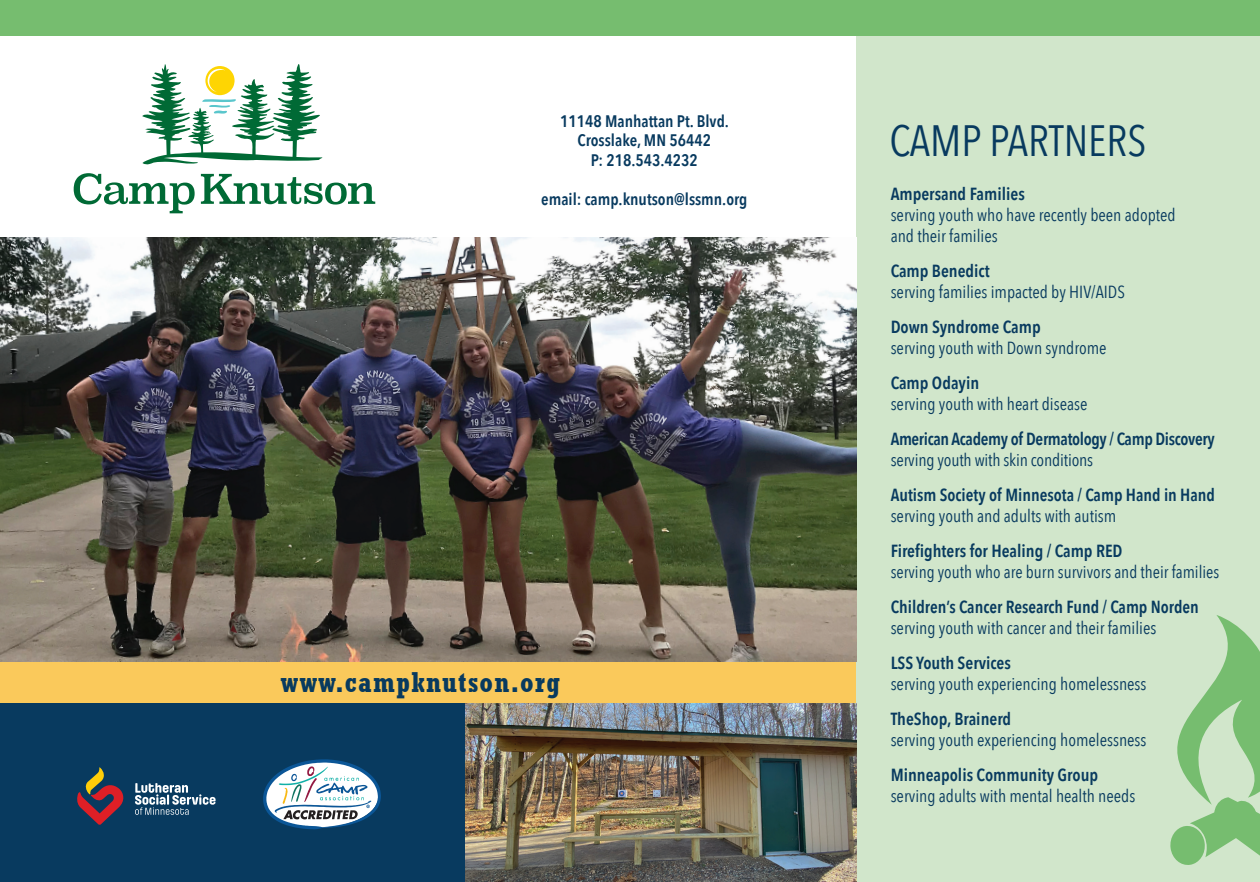
<style>
.page{position:relative;width:1260px;height:882px;background:#fff}
.page>*{position:absolute;margin:0;border:0;box-sizing:border-box;transform-origin:0 0}
.t1{font:43.75px "Avenir Next Condensed";color:#083a5f}
.t2{font:700 condensed 27.12px "Rockwell Nova";letter-spacing:.05em;color:#083a5f}
.t3{font:17.5px/21px "Avenir Next Condensed";color:#083a5f}
.t4{font:600 17.5px "Avenir Next Condensed";color:#083a5f}
.t5{font:600 17.5px "Avenir Next Condensed";letter-spacing:-.02em;color:#083a5f}
.t6{font:600 16.62px/19.4px "Avenir Next Condensed";color:#083a5f;text-align:center}
</style>
<div class="page">
<div style="left:0;top:662px;width:1260px;height:41px;background:#fac95b"></div>
<div style="left:857px;top:35px;width:403px;height:847px;background:#d1e6cb"></div>
<img style="left:465px;top:703px;width:392px;height:179px">
<div style="left:0;top:703px;width:465px;height:179px;background:#083a5f"></div>
<svg style="left:135px;top:783px;width:81px;height:32px"></svg>
<svg style="left:77px;top:767px;width:47px;height:58px"></svg>
<svg style="left:263px;top:759px;width:118px;height:70px"></svg>
<svg style="left:74px;top:173px;width:121px;height:40px"></svg>
<svg style="left:201px;top:174px;width:174px;height:31px"></svg>
<svg style="left:142px;top:64px;width:181px;height:101px"></svg>
<div style="left:0;top:0;width:1260px;height:35px;background:#76bd6f"></div>
<svg style="left:1170px;top:615px;width:90px;height:250px"></svg>
<img style="left:0;top:237px;width:857px;height:425px">
<p class="t6" style="left:560px;top:111px;width:170px">11148 Manhattan Pt. Blvd.<br>Crosslake, MN 56442<br>P: 218.543.4232</p>
<p class="t6" style="left:541px;top:189px;width:208px">email: camp.knutson@lssmn.org</p>
<h2 class="t2" style="left:281px;top:666px;width:281px">www.campknutson.org</h2>
<h1 class="t1" style="left:889px;top:103px;width:258px">CAMP PARTNERS</h1>
<p class="t4" style="left:891px;top:179px;width:136px">Ampersand Families</p>
<p class="t3" style="left:891px;top:204px;width:287px">serving youth who have recently been adopted and their families</p>
<p class="t4" style="left:891px;top:256px;width:101px">Camp Benedict</p>
<p class="t3" style="left:891px;top:281px;width:236px">serving families impacted by HIV/AIDS</p>
<p class="t4" style="left:891px;top:312px;width:152px">Down Syndrome Camp</p>
<p class="t3" style="left:891px;top:337px;width:217px">serving youth with Down syndrome</p>
<p class="t4" style="left:891px;top:368px;width:90px">Camp Odayin</p>
<p class="t3" style="left:891px;top:393px;width:198px">serving youth with heart disease</p>
<p class="t5" style="left:891px;top:424px;width:326px">American Academy of Dermatology / Camp Discovery</p>
<p class="t3" style="left:891px;top:449px;width:204px">serving youth with skin conditions</p>
<p class="t4" style="left:891px;top:480px;width:326px">Autism Society of Minnesota / Camp Hand in Hand</p>
<p class="t3" style="left:891px;top:505px;width:227px">serving youth and adults with autism</p>
<p class="t4" style="left:891px;top:536px;width:233px">Firefighters for Healing / Camp RED</p>
<p class="t3" style="left:891px;top:561px;width:330px">serving youth who are burn survivors and their families</p>
<p class="t4" style="left:891px;top:592px;width:310px">Children’s Cancer Research Fund / Camp Norden</p>
<p class="t3" style="left:891px;top:617px;width:267px">serving youth with cancer and their families</p>
<p class="t4" style="left:891px;top:648px;width:122px">LSS Youth Services</p>
<p class="t3" style="left:891px;top:673px;width:257px">serving youth experiencing homelessness</p>
<p class="t4" style="left:891px;top:704px;width:122px">TheShop, Brainerd</p>
<p class="t3" style="left:891px;top:729px;width:257px">serving youth experiencing homelessness</p>
<p class="t4" style="left:891px;top:760px;width:209px">Minneapolis Community Group</p>
<p class="t3" style="left:891px;top:785px;width:246px">serving adults with mental health needs</p>
</div>
